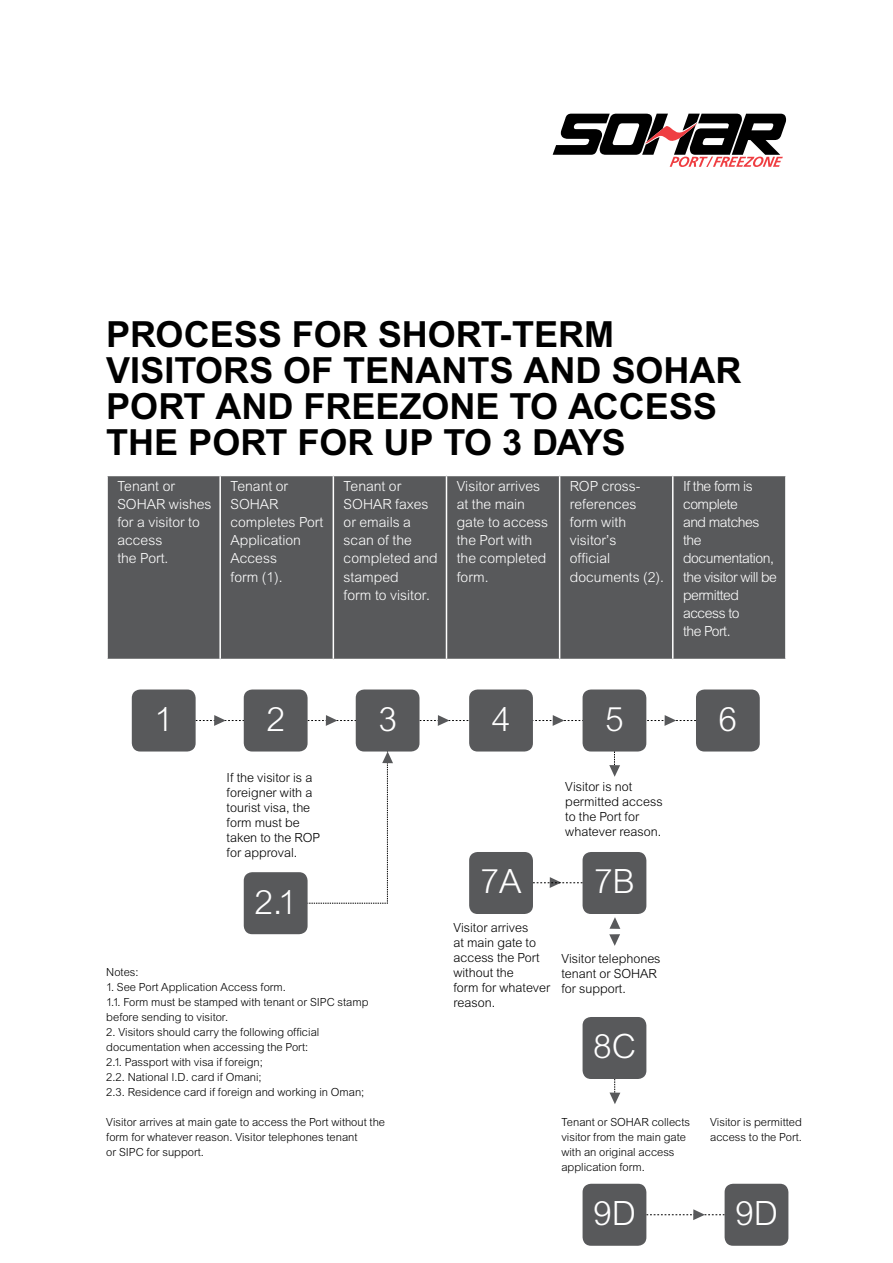
<style>
.page{position:relative;width:893px;height:1263px;background:#fff}
.page>*{position:absolute;margin:0;border:0;box-sizing:border-box;transform-origin:0 0}
.t1{font:36px/36px "Arial Bold PL";color:#000}
.t2{font:36px "Arial";color:#fff}
.t3{font:15px/18px "Arial";color:#fff}
.t4{font:15px/18px "Arial";letter-spacing:-.03em;color:#fff}
.t5{font:13.5px/15px "Arial";color:#000}
.t6{font:12px/15px "Arial";color:#000}
</style>
<div class="page">
<svg style="left:553px;top:114px;width:233px;height:53px"></svg>
<div style="left:108px;top:476px;width:677px;height:183px;background:#58595b"></div>
<hr style="left:672px;top:476px;width:1px;height:183px;background:#fff">
<hr style="left:559px;top:476px;width:1px;height:183px;background:#fff">
<hr style="left:446px;top:476px;width:1px;height:183px;background:#fff">
<hr style="left:333px;top:476px;width:1px;height:183px;background:#fff">
<hr style="left:219px;top:476px;width:2px;height:183px;background:#fff">
<div style="left:132px;top:689px;width:64px;height:62px;background:#58595b;border-radius:9px"></div>
<div style="left:244px;top:689px;width:64px;height:62px;background:#58595b;border-radius:9px"></div>
<div style="left:244px;top:872px;width:64px;height:62px;background:#58595b;border-radius:9px"></div>
<div style="left:469px;top:852px;width:64px;height:62px;background:#58595b;border-radius:9px"></div>
<div style="left:583px;top:852px;width:63px;height:62px;background:#58595b;border-radius:9px"></div>
<div style="left:583px;top:1017px;width:63px;height:62px;background:#58595b;border-radius:9px"></div>
<div style="left:583px;top:1184px;width:63px;height:62px;background:#58595b;border-radius:9px"></div>
<div style="left:725px;top:1184px;width:63px;height:62px;background:#58595b;border-radius:9px"></div>
<div style="left:356px;top:689px;width:63px;height:62px;background:#58595b;border-radius:9px"></div>
<div style="left:469px;top:689px;width:64px;height:62px;background:#58595b;border-radius:9px"></div>
<div style="left:583px;top:689px;width:63px;height:62px;background:#58595b;border-radius:9px"></div>
<div style="left:696px;top:689px;width:64px;height:62px;background:#58595b;border-radius:9px"></div>
<svg style="left:646px;top:1209px;width:79px;height:11px"></svg>
<svg style="left:196px;top:715px;width:500px;height:11px"></svg>
<svg style="left:307px;top:751px;width:86px;height:153px"></svg>
<svg style="left:609px;top:917px;width:11px;height:29px"></svg>
<svg style="left:533px;top:877px;width:49px;height:11px"></svg>
<svg style="left:609px;top:751px;width:11px;height:26px"></svg>
<svg style="left:609px;top:1079px;width:11px;height:25px"></svg>
<h1 class="t1" style="left:106px;top:316px;width:637px">PROCESS FOR SHORT-TERM<br>VISITORS OF TENANTS AND SOHAR<br>PORT AND FREEZONE TO ACCESS<br>THE PORT FOR UP TO 3 DAYS</h1>
<p class="t3" style="left:117px;top:479px;width:96px">Tenant or<br>SOHAR wishes for a visitor to access<br>the Port.</p>
<p class="t3" style="left:230px;top:479px;width:95px">Tenant or<br>SOHAR completes Port<br>Application<br>Access<br>form (1).</p>
<p class="t3" style="left:344px;top:479px;width:96px">Tenant or<br>SOHAR faxes or emails a scan of the completed and stamped<br>form to visitor.</p>
<p class="t3" style="left:457px;top:479px;width:93px">Visitor arrives at the main gate to access the Port with the completed form.</p>
<p class="t3" style="left:570px;top:479px;width:96px">ROP cross&shy;references form with visitor’s<br>official documents (2).</p>
<p class="t4" style="left:683px;top:479px;width:95px">If the form is complete<br>and matches the documentation, the visitor will be permitted access to<br>the Port.</p>
<h1 class="t2" style="left:154px;top:695px;width:20px">1</h1>
<h1 class="t2" style="left:266px;top:695px;width:20px">2</h1>
<p class="t5" style="left:227px;top:771px;width:95px">If the visitor is a foreigner with a tourist visa, the form must be taken to the ROP for approval.</p>
<h1 class="t2" style="left:255px;top:877px;width:44px">2.1</h1>
<h1 class="t2" style="left:378px;top:695px;width:20px">3</h1>
<h1 class="t2" style="left:492px;top:695px;width:20px">4</h1>
<h1 class="t2" style="left:605px;top:695px;width:20px">5</h1>
<h1 class="t2" style="left:719px;top:695px;width:20px">6</h1>
<p class="t5" style="left:565px;top:780px;width:99px">Visitor is not permitted access to the Port for whatever reason.</p>
<h1 class="t2" style="left:481px;top:857px;width:42px">7A</h1>
<h1 class="t2" style="left:594px;top:857px;width:42px">7B</h1>
<p class="t6" style="left:106px;top:965px;width:34px">Notes:</p>
<p class="t6" style="left:106px;top:980px;width:264px">1. See Port Application Access form.<br>1.1. Form must be stamped with tenant or SIPC stamp before sending to visitor.</p>
<p class="t6" style="left:106px;top:1025px;width:260px">2. Visitors should carry the following official documentation when accessing the Port:<br>2.1. Passport with visa if foreign;<br>2.2. National I.D. card if Omani;<br>2.3. Residence card if foreign and working in Oman;</p>
<p class="t6" style="left:106px;top:1115px;width:280px">Visitor arrives at main gate to access the Port without the form for whatever reason. Visitor telephones tenant<br>or SIPC for support.</p>
<p class="t5" style="left:453px;top:921px;width:98px">Visitor arrives<br>at main gate to access the Port without the<br>form for whatever reason.</p>
<p class="t5" style="left:561px;top:952px;width:101px">Visitor telephones tenant or SOHAR for support.</p>
<h1 class="t2" style="left:593px;top:1022px;width:44px">8C</h1>
<p class="t6" style="left:561px;top:1116px;width:130px">Tenant or SOHAR collects visitor from the main gate with an original access application form.</p>
<p class="t6" style="left:710px;top:1116px;width:93px">Visitor is permitted access to the Port.</p>
<h1 class="t2" style="left:593px;top:1188px;width:44px">9D</h1>
<h1 class="t2" style="left:735px;top:1188px;width:44px">9D</h1>
</div>
